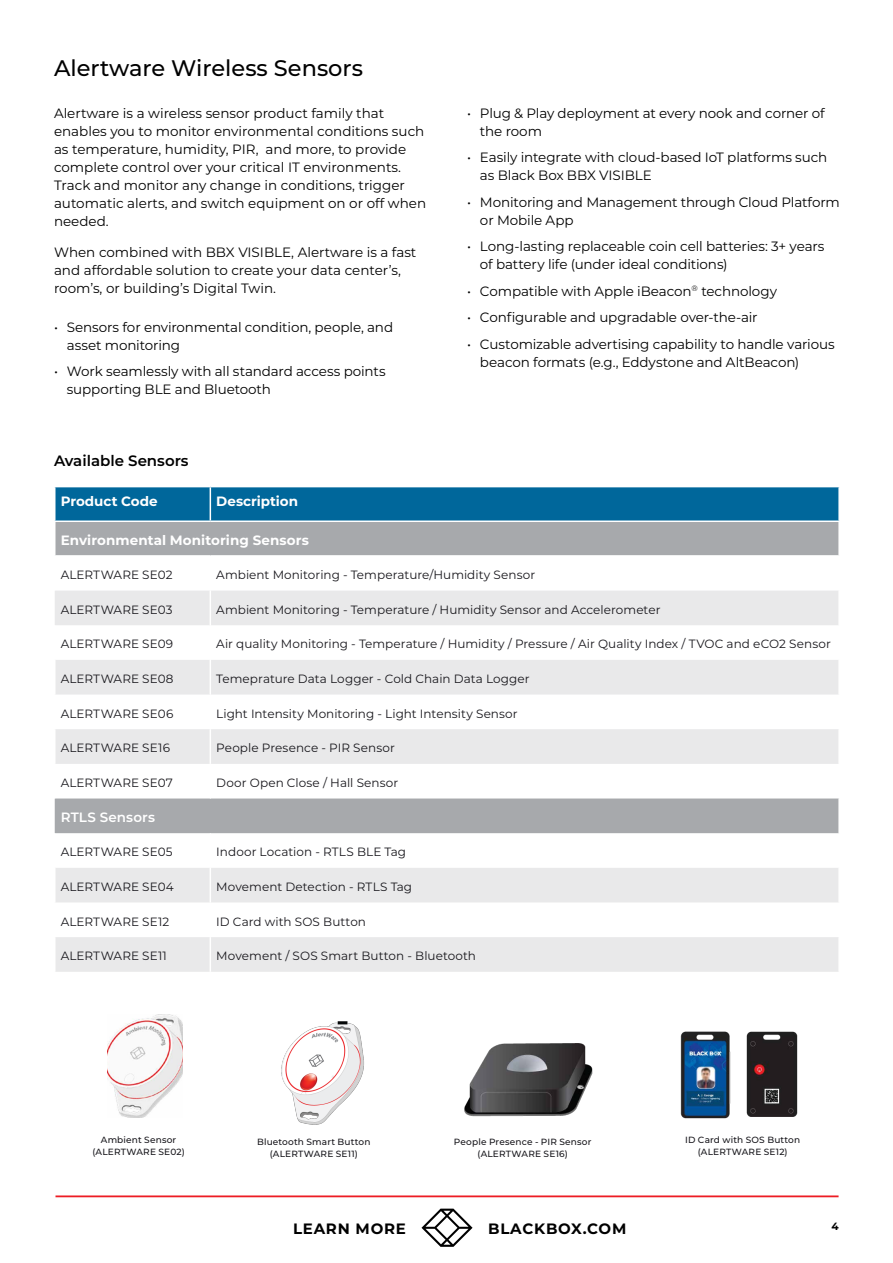
<style>
.page{position:relative;width:893px;height:1263px;background:#fff}
.page>*{position:absolute;margin:0;border:0;box-sizing:border-box;transform-origin:0 0}
.t1{font:500 22.5px "Montserrat";color:#000}
.t2{font:700 15px "Montserrat";letter-spacing:.05em;color:#000}
.t3{font:600 15px "Montserrat";color:#000}
.t4{font:13.5px/18px "Montserrat";letter-spacing:-.005em;color:#000}
.t5{font:700 13.5px "Montserrat";color:#fff}
.t6{font:600 13.5px "Montserrat";letter-spacing:.015em;color:#fff}
.t7{font:12px "Montserrat";letter-spacing:.005em;color:#18171c}
.t8{font:700 10.5px "Montserrat";color:#000}
.t9{font:500 9px/12px "Montserrat";letter-spacing:.02em;color:#18171c;text-align:center}
</style>
<div class="page">
<hr style="left:55px;top:1195px;width:783px;height:2px;background:#ed1d24">
<svg style="left:421px;top:1208px;width:52px;height:39px"></svg>
<div style="left:56px;top:487px;width:782px;height:33px;background:#00679b"></div>
<div style="left:56px;top:522px;width:782px;height:33px;background:#a7a9ac"></div>
<svg style="left:55px;top:591px;width:784px;height:381px;fill:#e9e9ea"></svg>
<hr style="left:210px;top:487px;width:1px;height:33px;background:#fff">
<hr style="left:210px;top:591px;width:1px;height:34px;background:#fff">
<hr style="left:838px;top:591px;width:2px;height:34px;background:#fff">
<hr style="left:54px;top:660px;width:2px;height:34px;background:#fff">
<hr style="left:210px;top:660px;width:1px;height:34px;background:#fff">
<hr style="left:838px;top:660px;width:2px;height:34px;background:#fff">
<hr style="left:54px;top:729px;width:2px;height:35px;background:#fff">
<hr style="left:210px;top:729px;width:1px;height:35px;background:#fff">
<hr style="left:838px;top:729px;width:2px;height:35px;background:#fff">
<hr style="left:838px;top:798px;width:2px;height:35px;background:#fff">
<hr style="left:54px;top:868px;width:2px;height:34px;background:#fff">
<hr style="left:210px;top:868px;width:1px;height:34px;background:#fff">
<hr style="left:838px;top:868px;width:2px;height:34px;background:#fff">
<hr style="left:54px;top:937px;width:2px;height:35px;background:#fff">
<hr style="left:210px;top:937px;width:1px;height:35px;background:#fff">
<hr style="left:838px;top:937px;width:2px;height:35px;background:#fff">
<hr style="left:210px;top:625px;width:1px;height:35px;background:#fff">
<hr style="left:210px;top:694px;width:1px;height:35px;background:#fff">
<hr style="left:210px;top:764px;width:1px;height:34px;background:#fff">
<hr style="left:210px;top:833px;width:1px;height:35px;background:#fff">
<hr style="left:210px;top:902px;width:1px;height:35px;background:#fff">
<img style="left:108px;top:1014px;width:75px;height:103px">
<img style="left:281px;top:1021px;width:83px;height:104px">
<img style="left:464px;top:1043px;width:129px;height:74px">
<img style="left:680px;top:1031px;width:118px;height:88px">
<h1 class="t1" style="left:54px;top:52px;width:310px">Alertware Wireless Sensors</h1>
<p class="t4" style="left:54px;top:104px;width:374px">Alertware is a wireless sensor product family that enables you to monitor environmental conditions such as temperature, humidity, PIR, and more, to provide complete control over your critical IT environments.<br>Track and monitor any change in conditions, trigger automatic alerts, and switch equipment on or off when needed.</p>
<p class="t4" style="left:54px;top:243px;width:364px">When combined with BBX VISIBLE, Alertware is a fast and affordable solution to create your data center’s, room’s, or building’s Digital Twin.</p>
<p class="t4" style="left:67px;top:317px;width:328px;text-indent:-13px">• Sensors for environmental condition, people, and asset monitoring</p>
<p class="t4" style="left:67px;top:362px;width:320px;text-indent:-13px">• Work seamlessly with all standard access points supporting BLE and Bluetooth</p>
<p class="t3" style="left:54px;top:450px;width:136px">Available Sensors</p>
<p class="t4" style="left:480px;top:104px;width:346px;text-indent:-13px">• Plug &amp; Play deployment at every nook and corner of the room</p>
<p class="t4" style="left:480px;top:148px;width:349px;text-indent:-13px">• Easily integrate with cloud-based IoT platforms such as Black Box BBX VISIBLE</p>
<p class="t4" style="left:480px;top:193px;width:361px;text-indent:-13px">• Monitoring and Management through Cloud Platform or Mobile App</p>
<p class="t4" style="left:480px;top:237px;width:346px;text-indent:-13px">• Long-lasting replaceable coin cell batteries: 3+ years of battery life (under ideal conditions)</p>
<p class="t4" style="left:467px;top:282px;width:311px">• Compatible with Apple iBeacon<sup>®</sup> technology</p>
<p class="t4" style="left:467px;top:308px;width:292px">• Configurable and upgradable over-the-air</p>
<p class="t4" style="left:480px;top:335px;width:356px;text-indent:-13px">• Customizable advertising capability to handle various beacon formats (e.g., Eddystone and AltBeacon)</p>
<p class="t5" style="left:61px;top:491px;width:98px">Product Code</p>
<p class="t5" style="left:216px;top:491px;width:83px">Description</p>
<p class="t5" style="left:61px;top:531px;width:250px">Environmental Monitoring Sensors</p>
<p class="t7" style="left:61px;top:566px;width:113px">ALERTWARE SE02</p>
<p class="t7" style="left:216px;top:566px;width:320px">Ambient Monitoring - Temperature/Humidity Sensor</p>
<p class="t7" style="left:61px;top:601px;width:113px">ALERTWARE SE03</p>
<p class="t7" style="left:216px;top:601px;width:446px">Ambient Monitoring - Temperature / Humidity Sensor and Accelerometer</p>
<p class="t7" style="left:61px;top:636px;width:114px">ALERTWARE SE09</p>
<p class="t7" style="left:216px;top:636px;width:616px">Air quality Monitoring - Temperature / Humidity / Pressure / Air Quality Index / TVOC and eCO2 Sensor</p>
<p class="t7" style="left:61px;top:670px;width:114px">ALERTWARE SE08</p>
<p class="t7" style="left:216px;top:670px;width:315px">Temeprature Data Logger - Cold Chain Data Logger</p>
<p class="t7" style="left:61px;top:705px;width:114px">ALERTWARE SE06</p>
<p class="t7" style="left:216px;top:705px;width:303px">Light Intensity Monitoring - Light Intensity Sensor</p>
<p class="t7" style="left:61px;top:740px;width:111px">ALERTWARE SE16</p>
<p class="t7" style="left:216px;top:740px;width:180px">People Presence - PIR Sensor</p>
<p class="t7" style="left:61px;top:774px;width:114px">ALERTWARE SE07</p>
<p class="t7" style="left:216px;top:774px;width:184px">Door Open Close / Hall Sensor</p>
<p class="t6" style="left:61px;top:808px;width:96px">RTLS Sensors</p>
<p class="t7" style="left:61px;top:844px;width:114px">ALERTWARE SE05</p>
<p class="t7" style="left:216px;top:844px;width:191px">Indoor Location - RTLS BLE Tag</p>
<p class="t7" style="left:61px;top:878px;width:115px">ALERTWARE SE04</p>
<p class="t7" style="left:216px;top:878px;width:197px">Movement Detection - RTLS Tag</p>
<p class="t7" style="left:61px;top:913px;width:110px">ALERTWARE SE12</p>
<p class="t7" style="left:216px;top:913px;width:151px">ID Card with SOS Button</p>
<p class="t7" style="left:61px;top:948px;width:108px">ALERTWARE SE11</p>
<p class="t7" style="left:216px;top:948px;width:261px">Movement / SOS Smart Button - Bluetooth</p>
<p class="t9" style="left:92px;top:1133px;width:94px">Ambient Sensor (ALERTWARE SE02)</p>
<p class="t9" style="left:257px;top:1135px;width:115px">Bluetooth Smart Button (ALERTWARE SE11)</p>
<p class="t9" style="left:454px;top:1135px;width:139px">People Presence - PIR Sensor (ALERTWARE SE16)</p>
<p class="t9" style="left:685px;top:1133px;width:117px">ID Card with SOS Button (ALERTWARE SE12)</p>
<p class="t2" style="left:293px;top:1217px;width:114px">LEARN MORE</p>
<p class="t2" style="left:488px;top:1217px;width:140px">BLACKBOX.COM</p>
<p class="t8" style="left:831px;top:1218px;width:9px">4</p>
</div>
